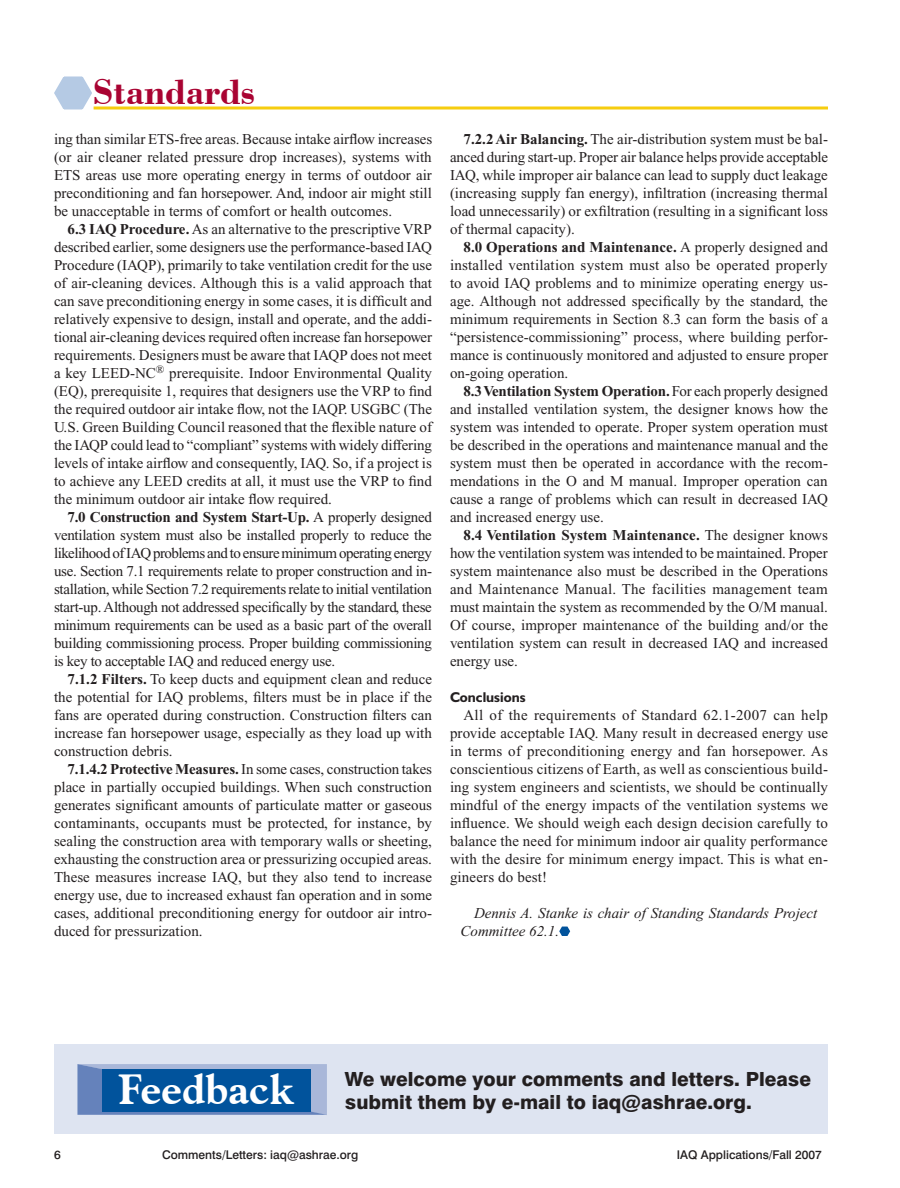
<style>
.page{position:relative;width:900px;height:1188px;background:#fff}
.page>*{position:absolute;margin:0;border:0;box-sizing:border-box;transform-origin:0 0}
.t1{font:800 42px "Goudy Old Style BT";color:#fff}
.t2{font:700 37.5px "Bodoni BT";color:#a90332}
.t3{font:800 19.5px "Swiss 721 BT";color:#231f20}
.body_text{font:15px/18px "Times New Roman";color:#231f20;text-align:justify}
.body_text-2{font:italic 15px/18px "Times New Roman";color:#231f20}
.subhead{font:700 14.25px "Humanist 521 BT";color:#231f20}
.t4{font:500 12px "Swiss 721 BT";color:#231f20}
.s1{font-weight:700}
</style>
<div class="page">
<svg style="left:54px;top:76px;width:40px;height:34px"></svg>
<svg style="left:94px;top:106px;width:734px;height:4px;background:#f8d94a"></svg>
<svg style="left:559px;top:926px;width:12px;height:10px"></svg>
<div style="left:54px;top:1044px;width:774px;height:90px;background:#dee4f1"></div>
<svg style="left:77px;top:1064px;width:250px;height:51px;background:#889eca"></svg>
<div style="left:102px;top:1069px;width:208px;height:43px;background:#01539c"></div>
<h2 class="t2" style="left:93px;top:69px;width:164px">Standards</h2>
<p class="body_text" style="left:54px;top:130px;width:380px">ing than similar ETS-free areas. Because intake airflow increases (or air cleaner related pressure drop increases), systems with ETS areas use more operating energy in terms of outdoor air preconditioning and fan horsepower. And, indoor air might still be unacceptable in terms of comfort or health outcomes.</p>
<p class="body_text" style="left:54px;top:220px;width:380px;text-indent:14px"><span class="s1">6.3 IAQ Procedure.</span> As an alternative to the prescriptive VRP described earlier, some designers use the performance-based IAQ Procedure (IAQP), primarily to take ventilation credit for the use of air-cleaning devices. Although this is a valid approach that can save preconditioning energy in some cases, it is difficult and relatively expensive to design, install and operate, and the addi&shy;tional air-cleaning devices required often increase fan horsepower requirements. Designers must be aware that IAQP does not meet a key LEED-NC<sup>®</sup> prerequisite. Indoor Environmental Quality (EQ), prerequisite 1, requires that designers use the VRP to find the required outdoor air intake flow, not the IAQP. USGBC (The U.S. Green Building Council reasoned that the flexible nature of the IAQP could lead to “compliant” systems with widely differing levels of intake airflow and consequently, IAQ. So, if a project is to achieve any LEED credits at all, it must use the VRP to find the minimum outdoor air intake flow required.</p>
<p class="body_text" style="left:54px;top:508px;width:380px;text-indent:14px"><span class="s1">7.0 Construction and System Start-Up.</span> A properly designed ventilation system must also be installed properly to reduce the likelihood of IAQ problems and to ensure minimum operating energy use. Section 7.1 requirements relate to proper construction and in&shy;stallation, while Section 7.2 requirements relate to initial ventilation start-up. Although not addressed specifically by the standard, these minimum requirements can be used as a basic part of the overall building commissioning process. Proper building commissioning is key to acceptable IAQ and reduced energy use.</p>
<p class="body_text" style="left:54px;top:670px;width:380px;text-indent:14px"><span class="s1">7.1.2 Filters.</span> To keep ducts and equipment clean and reduce the potential for IAQ problems, filters must be in place if the fans are operated during construction. Construction filters can increase fan horsepower usage, especially as they load up with construction debris.</p>
<p class="body_text" style="left:54px;top:760px;width:380px;text-indent:14px"><span class="s1">7.1.4.2 Protective Measures.</span> In some cases, construction takes place in partially occupied buildings. When such construction generates significant amounts of particulate matter or gaseous contaminants, occupants must be protected, for instance, by sealing the construction area with temporary walls or sheeting, exhausting the construction area or pressurizing occupied areas.<br>These measures increase IAQ, but they also tend to increase energy use, due to increased exhaust fan operation and in some cases, additional preconditioning energy for outdoor air intro&shy;duced for pressurization.</p>
<p class="body_text" style="left:450px;top:130px;width:380px;text-indent:14px"><span class="s1">7.2.2 Air Balancing.</span> The air-distribution system must be bal&shy;anced during start-up. Proper air balance helps provide acceptable IAQ, while improper air balance can lead to supply duct leakage (increasing supply fan energy), infiltration (increasing thermal load unnecessarily) or exfiltration (resulting in a significant loss of thermal capacity).</p>
<p class="body_text" style="left:450px;top:238px;width:380px;text-indent:14px"><span class="s1">8.0 Operations and Maintenance.</span> A properly designed and installed ventilation system must also be operated properly to avoid IAQ problems and to minimize operating energy us&shy;age. Although not addressed specifically by the standard, the minimum requirements in Section 8.3 can form the basis of a “persistence-commissioning” process, where building perfor&shy;mance is continuously monitored and adjusted to ensure proper on-going operation.</p>
<p class="body_text" style="left:450px;top:382px;width:380px;text-indent:14px"><span class="s1">8.3 Ventilation System Operation.</span> For each properly designed and installed ventilation system, the designer knows how the system was intended to operate. Proper system operation must be described in the operations and maintenance manual and the system must then be operated in accordance with the recom&shy;mendations in the O and M manual. Improper operation can cause a range of problems which can result in decreased IAQ and increased energy use.</p>
<p class="body_text" style="left:450px;top:526px;width:380px;text-indent:14px"><span class="s1">8.4 Ventilation System Maintenance.</span> The designer knows how the ventilation system was intended to be maintained. Proper system maintenance also must be described in the Operations and Maintenance Manual. The facilities management team must maintain the system as recommended by the O/M manual.<br>Of course, improper maintenance of the building and/or the ventilation system can result in decreased IAQ and increased energy use.</p>
<p class="subhead" style="left:450px;top:688px;width:77px">Conclusions</p>
<p class="body_text" style="left:450px;top:706px;width:380px;text-indent:14px">All of the requirements of Standard 62.1-2007 can help provide acceptable IAQ. Many result in decreased energy use in terms of preconditioning energy and fan horsepower. As conscientious citizens of Earth, as well as conscientious build&shy;ing system engineers and scientists, we should be continually mindful of the energy impacts of the ventilation systems we influence. We should weigh each design decision carefully to balance the need for minimum indoor air quality performance with the desire for minimum energy impact. This is what en&shy;gineers do best!</p>
<p class="body_text-2" style="left:460px;top:904px;width:358px;text-indent:14px">Dennis A. Stanke is chair of Standing Standards Project<br>Committee 62.1.</p>
<p class="t1" style="left:118px;top:1064px;width:177px">Feedback</p>
<p class="t3" style="left:345px;top:1067px;width:468px">We welcome your comments and letters. Please</p>
<p class="t3" style="left:345px;top:1090px;width:408px">submit them by e-mail to iaq@ashrae.org.</p>
<p class="t4" style="left:54px;top:1147px;width:8px">6</p>
<p class="t4" style="left:162px;top:1147px;width:198px">Comments/Letters: iaq@ashrae.org</p>
<p class="t4" style="left:677px;top:1147px;width:147px">IAQ Applications/Fall 2007</p>
</div>
